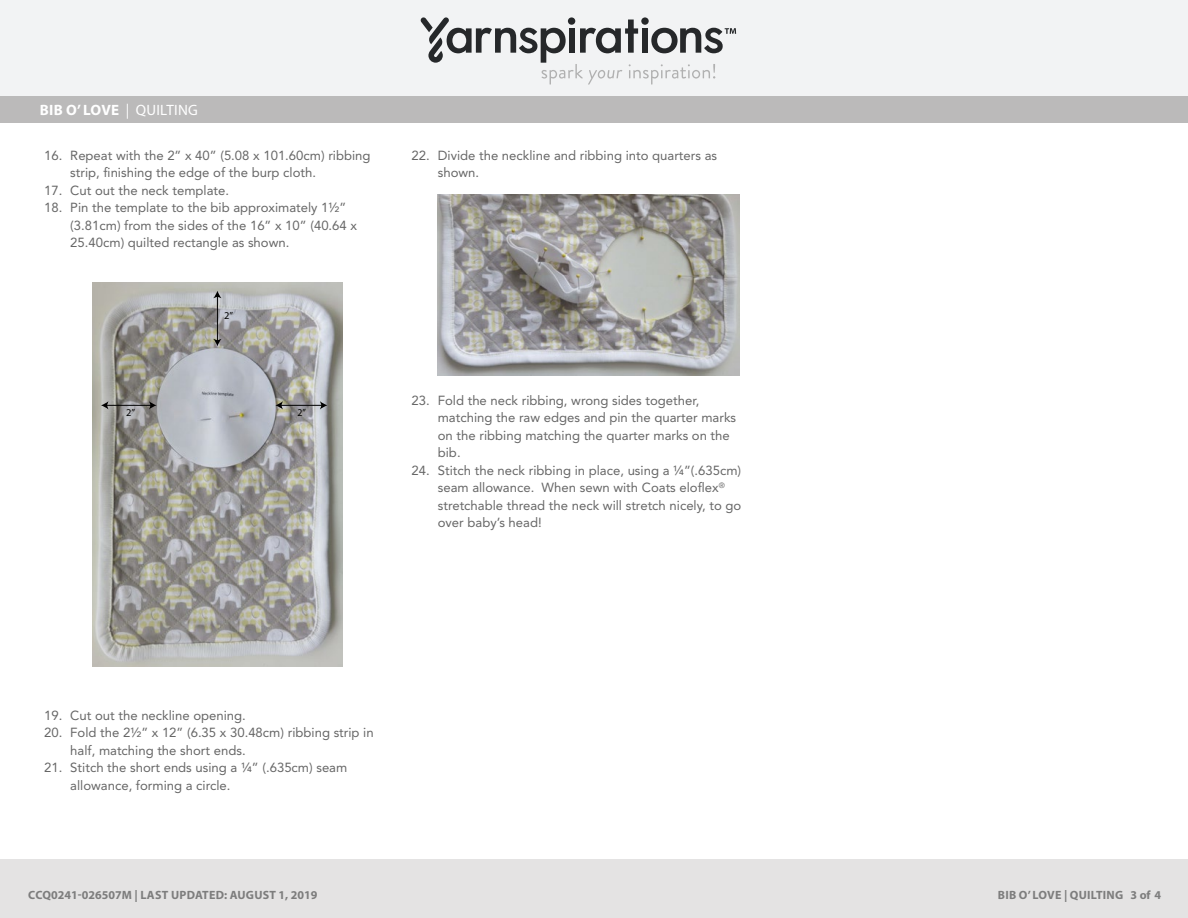
<style>
.page{position:relative;width:1188px;height:918px;background:#fff}
.page>*{position:absolute;margin:0;border:0;box-sizing:border-box;transform-origin:0 0}
.Head{font:700 15px "Myriad Pro";letter-spacing:.02em;color:#fff}
.t1{font:13.05px/17.5px "Avenir LT Std";color:#666}
.t2{font:700 12px "Myriad Pro";letter-spacing:.01em;color:#7d7d7d}
.t3{font:10.35px "Myriad Pro";color:#000}
.t4{font:10.35px "Myriad Pro";color:#000;scale:.94 1}
.s1{font-weight:400}
</style>
<div class="page">
<div style="left:0;top:0;width:1188px;height:98px;background:#f2f3f4"></div>
<svg style="left:421px;top:17px;width:315px;height:68px"></svg>
<div style="left:0;top:96px;width:1188px;height:27px;background:#bbbaba"></div>
<img style="left:93px;top:282px;width:249px;height:384px">
<hr style="left:106px;top:405px;width:45px;height:1px;background:#000">
<svg style="left:101px;top:401px;width:7px;height:8px"></svg>
<svg style="left:149px;top:401px;width:7px;height:8px"></svg>
<hr style="left:217px;top:296px;width:1px;height:45px;background:#000">
<svg style="left:213px;top:339px;width:9px;height:7px"></svg>
<svg style="left:213px;top:291px;width:9px;height:7px"></svg>
<hr style="left:281px;top:405px;width:41px;height:1px;background:#000">
<svg style="left:275px;top:401px;width:8px;height:8px"></svg>
<svg style="left:320px;top:401px;width:7px;height:8px"></svg>
<img style="left:438px;top:195px;width:301px;height:180px">
<div style="left:0;top:860px;width:1188px;height:58px;background:#e4e3e3"></div>
<p class="Head" style="left:40px;top:100px;width:160px">BIB O’ LOVE <span class="s1">| QUILTING</span></p>
<p class="t1" style="left:70px;top:147px;width:302px;text-indent:-26px">16. Repeat with the 2” x 40” (5.08 x 101.60cm) ribbing strip, finishing the edge of the burp cloth.</p>
<p class="t1" style="left:44px;top:182px;width:187px">17. Cut out the neck template.</p>
<p class="t1" style="left:70px;top:199px;width:288px;text-indent:-26px">18. Pin the template to the bib approximately 1½” (3.81cm) from the sides of the 16” x 10” (40.64 x<br>25.40cm) quilted rectangle as shown.</p>
<p class="t3" style="left:126px;top:406px;width:11px">2”</p>
<p class="t3" style="left:224px;top:309px;width:11px">2”</p>
<p class="t4" style="left:298px;top:406px;width:11px">2”</p>
<p class="t1" style="left:438px;top:147px;width:281px;text-indent:-26px">22. Divide the neckline and ribbing into quarters as shown.</p>
<p class="t1" style="left:438px;top:392px;width:300px;text-indent:-26px">23. Fold the neck ribbing, wrong sides together, matching the raw edges and pin the quarter marks on the ribbing matching the quarter marks on the bib.</p>
<p class="t1" style="left:438px;top:462px;width:305px;text-indent:-26px">24. Stitch the neck ribbing in place, using a ¼”(.635cm) seam allowance. When sewn with Coats eloflex<sup>® </sup>stretchable thread the neck will stretch nicely, to go over baby’s head!</p>
<p class="t1" style="left:44px;top:707px;width:203px">19. Cut out the neckline opening.</p>
<p class="t1" style="left:70px;top:724px;width:305px;text-indent:-26px">20. Fold the 2½” x 12” (6.35 x 30.48cm) ribbing strip in half, matching the short ends.</p>
<p class="t1" style="left:70px;top:759px;width:278px;text-indent:-26px">21. Stitch the short ends using a ¼” (.635cm) seam allowance, forming a circle.</p>
<p class="t2" style="left:28px;top:887px;width:291px">CCQ0241-026507M | LAST UPDATED: AUGUST 1, 2019</p>
<p class="t2" style="left:998px;top:887px;width:165px">BIB O’ LOVE | QUILTING 3 of 4</p>
</div>
